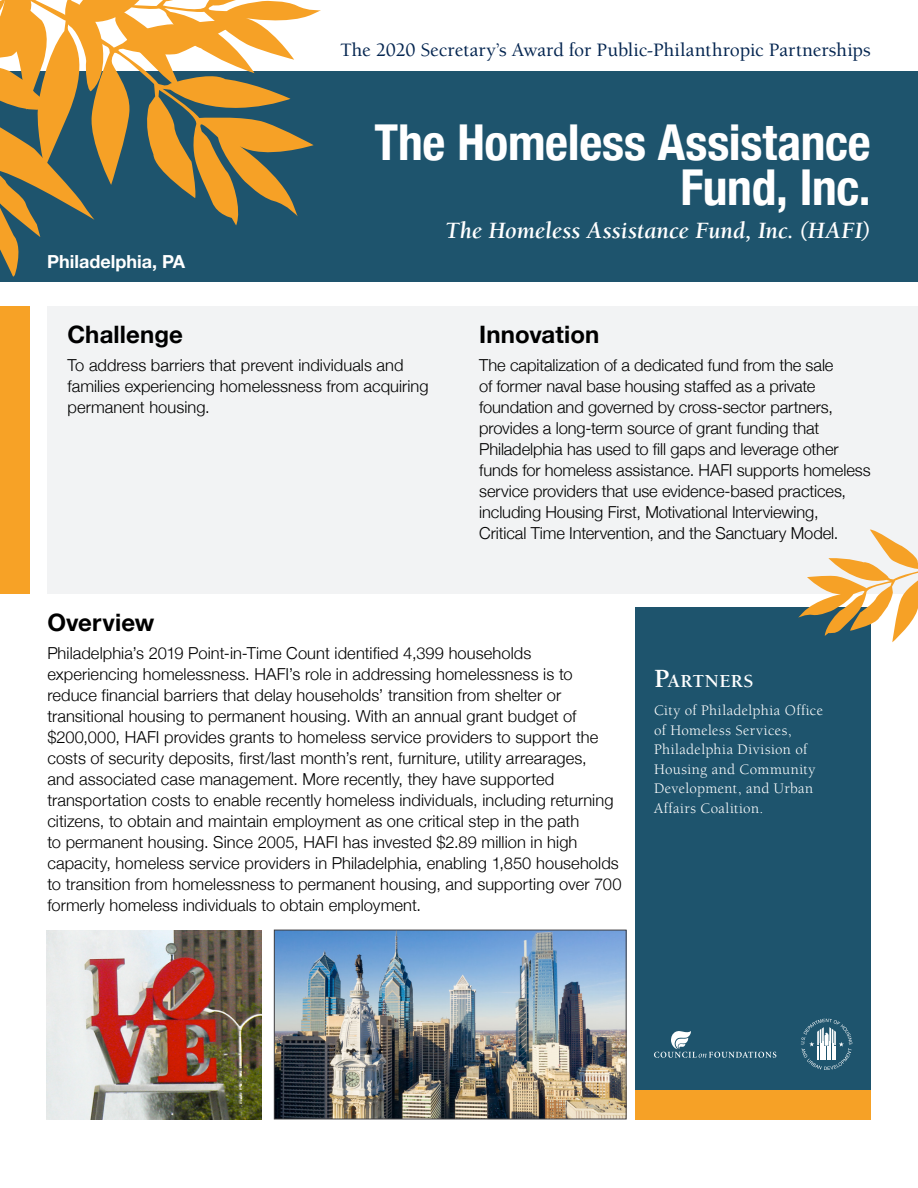
<style>
.page{position:relative;width:918px;height:1188px;background:#fff}
.page>*{position:absolute;margin:0;border:0;box-sizing:border-box;transform-origin:0 0}
.t1{font:700 condensed 49.5px "Helvetica Neue";letter-spacing:-.005em;color:#fff}
.Title_Header{font:italic 700 24px "Berkeley";letter-spacing:-.005em;color:#fff}
.t2{font:700 24px "Helvetica Neue";letter-spacing:.005em;color:#000}
.t3{font:500 19.5px "Berkeley";letter-spacing:-.005em;color:#042550}
.t4{font:700 18.9px "Berkeley";letter-spacing:.025em;color:#fff}
.t5{font:700 18px "Helvetica Neue";color:#fff}
.P-Overview{font:300 16.5px/21px "Helvetica Neue";letter-spacing:.005em;color:#000}
.t6{font:15px/19.5px "Berkeley";letter-spacing:.025em;color:#fff}
.s1{font-size:27px}
</style>
<div class="page">
<div style="left:0;top:71px;width:918px;height:211px;background:#1e546d"></div>
<div style="left:47px;top:307px;width:871px;height:287px;background:#f2f3f4"></div>
<div style="left:636px;top:608px;width:235px;height:511px;background:#1e546d"></div>
<div style="left:0;top:307px;width:29px;height:287px;background:#f7a226"></div>
<img style="left:46px;top:930px;width:216px;height:189px">
<img style="left:276px;top:932px;width:348px;height:185px">
<div style="left:274px;top:930px;width:352px;height:189px;border:1px solid #414042"></div>
<svg style="left:798px;top:529px;width:120px;height:114px"></svg>
<svg style="left:0;top:0;width:321px;height:277px"></svg>
<svg style="left:654px;top:1031px;width:122px;height:27px"></svg>
<svg style="left:801px;top:1019px;width:51px;height:51px"></svg>
<div style="left:636px;top:1090px;width:235px;height:29px;background:#f6a126"></div>
<p class="t3" style="left:340px;top:39px;width:532px">The 2020 Secretary’s Award for Public-Philanthropic Partnerships</p>
<h1 class="t5" style="left:47px;top:248px;width:139px">Philadelphia, PA</h1>
<h1 class="t1" style="left:374px;top:101px;width:498px">The Homeless Assistance</h1>
<h1 class="t1" style="left:681px;top:146px;width:192px">Fund, Inc.</h1>
<p class="Title_Header" style="left:446px;top:217px;width:427px">The Homeless Assistance Fund, Inc. (HAFI)</p>
<h2 class="t2" style="left:68px;top:316px;width:117px">Challenge</h2>
<p class="P-Overview" style="left:68px;top:353px;width:363px">To address barriers that prevent individuals and families experiencing homelessness from acquiring permanent housing.</p>
<h2 class="t2" style="left:479px;top:316px;width:122px">Innovation</h2>
<p class="P-Overview" style="left:479px;top:353px;width:393px">The capitalization of a dedicated fund from the sale<br>of former naval base housing staffed as a private foundation and governed by cross-sector partners, provides a long-term source of grant funding that Philadelphia has used to fill gaps and leverage other funds for homeless assistance. HAFI supports homeless service providers that use evidence-based practices, including Housing First, Motivational Interviewing,<br>Critical Time Intervention, and the Sanctuary Model.</p>
<h2 class="t2" style="left:47px;top:604px;width:109px">Overview</h2>
<p class="P-Overview" style="left:47px;top:641px;width:576px">Philadelphia’s 2019 Point-in-Time Count identified 4,399 households experiencing homelessness. HAFI’s role in addressing homelessness is to reduce financial barriers that delay households’ transition from shelter or transitional housing to permanent housing. With an annual grant budget of $200,000, HAFI provides grants to homeless service providers to support the costs of security deposits, first/last month’s rent, furniture, utility arrearages,<br>and associated case management. More recently, they have supported transportation costs to enable recently homeless individuals, including returning citizens, to obtain and maintain employment as one critical step in the path<br>to permanent housing. Since 2005, HAFI has invested $2.89 million in high capacity, homeless service providers in Philadelphia, enabling 1,850 households to transition from homelessness to permanent housing, and supporting over 700 formerly homeless individuals to obtain employment.</p>
<h2 class="t4" style="left:654px;top:671px;width:101px"><span class="s1">P</span>ARTNERS</h2>
<p class="t6" style="left:654px;top:701px;width:171px">City of Philadelphia Office of Homeless Services,<br>Philadelphia Division of<br>Housing and Community<br>Development, and Urban<br>Affairs Coalition.</p>
</div>
